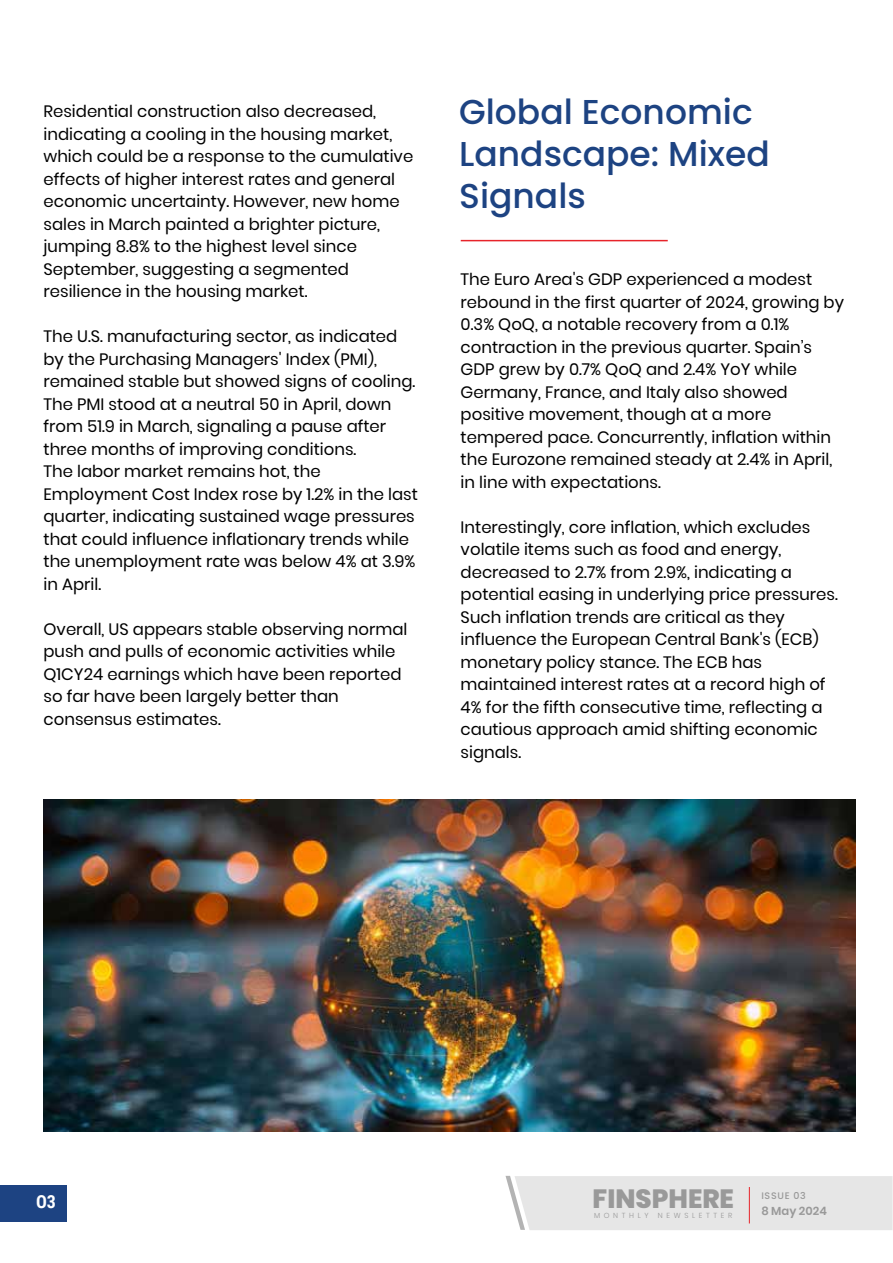
<style>
.page{position:relative;width:893px;height:1263px;background:#fff}
.page>*{position:absolute;margin:0;border:0;box-sizing:border-box;transform-origin:0 0}
.t1{font:500 34.5px/42px "Poppins";color:#1d4382}
.t2{font:800 26.4px "Poppins";color:#999}
.t3{font:700 18px "Roboto Condensed";color:#fff}
.t4{font:16.5px/22.5px "Poppins";color:#000}
.t5{font:600 11.55px "Poppins";color:#999}
.t6{font:500 9.45px "Poppins";letter-spacing:.075em;color:#999}
.t7{font:300 7.35px "Poppins";letter-spacing:.5em;color:#999}
</style>
<div class="page">
<hr style="left:461px;top:240px;width:207px;height:1px;background:#e7242a">
<img style="left:44px;top:800px;width:811px;height:331px">
<div style="left:0;top:1185px;width:66px;height:36px;background:#1d4382"></div>
<div style="left:506px;top:1176px;width:386px;height:54px;background:#e6e6e6"></div>
<hr style="left:749px;top:1187px;width:1px;height:36px;background:#e7242a">
<p class="t4" style="left:44px;top:100px;width:371px">Residential construction also decreased, indicating a cooling in the housing market, which could be a response to the cumulative effects of higher interest rates and general economic uncertainty. However, new home sales in March painted a brighter picture, jumping 8.8% to the highest level since September, suggesting a segmented resilience in the housing market.</p>
<p class="t4" style="left:44px;top:325px;width:376px">The U.S. manufacturing sector, as indicated by the Purchasing Managers' Index (PMI), remained stable but showed signs of cooling.<br>The PMI stood at a neutral 50 in April, down from 51.9 in March, signaling a pause after three months of improving conditions.<br>The labor market remains hot, the Employment Cost Index rose by 1.2% in the last quarter, indicating sustained wage pressures that could influence inflationary trends while the unemployment rate was below 4% at 3.9% in April.</p>
<p class="t4" style="left:44px;top:618px;width:365px">Overall, US appears stable observing normal push and pulls of economic activities while Q1CY24 earnings which have been reported so far have been largely better than consensus estimates.</p>
<h1 class="t1" style="left:459px;top:91px;width:312px">Global Economic<br>Landscape: Mixed<br>Signals</h1>
<p class="t4" style="left:461px;top:268px;width:385px">The Euro Area's GDP experienced a modest rebound in the first quarter of 2024, growing by 0.3% QoQ, a notable recovery from a 0.1% contraction in the previous quarter. Spain’s GDP grew by 0.7% QoQ and 2.4% YoY while Germany, France, and Italy also showed positive movement, though at a more tempered pace. Concurrently, inflation within the Eurozone remained steady at 2.4% in April, in line with expectations.</p>
<p class="t4" style="left:461px;top:516px;width:379px">Interestingly, core inflation, which excludes volatile items such as food and energy, decreased to 2.7% from 2.9%, indicating a potential easing in underlying price pressures.<br>Such inflation trends are critical as they influence the European Central Bank's (ECB) monetary policy stance. The ECB has maintained interest rates at a record high of 4% for the fifth consecutive time, reflecting a cautious approach amid shifting economic signals.</p>
<p class="t3" style="left:36px;top:1189px;width:21px">O3</p>
<h2 class="t2" style="left:592px;top:1184px;width:143px">FINSPHERE</h2>
<p class="t7" style="left:594px;top:1211px;width:56px">MONTHLY</p>
<p class="t7" style="left:658px;top:1211px;width:76px">NEWSLETTER</p>
<p class="t5" style="left:761px;top:1204px;width:67px">8 May 2024</p>
<p class="t6" style="left:761px;top:1190px;width:46px">ISSUE 03</p>
</div>
